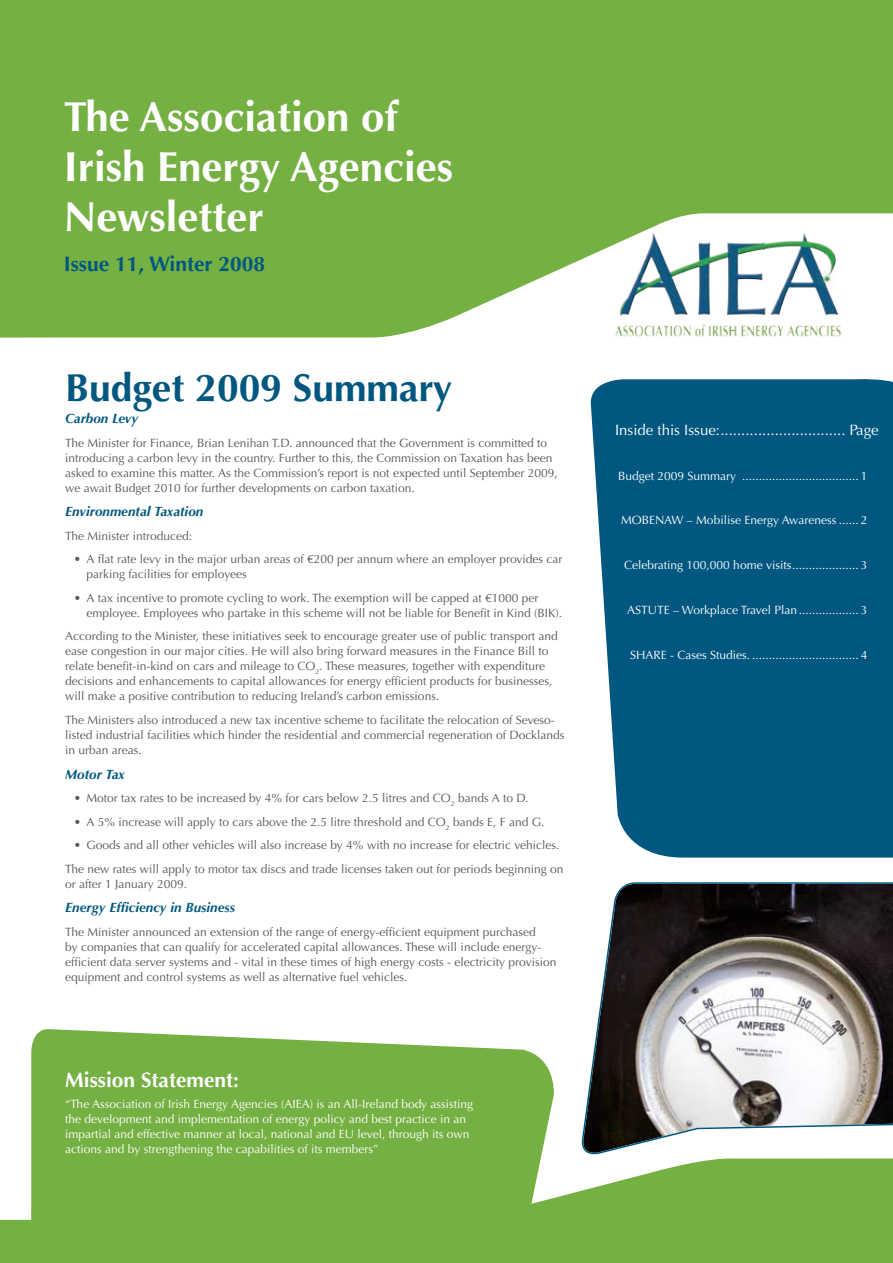
<style>
.page{position:relative;width:893px;height:1263px;background:#fff}
.page>*{position:absolute;margin:0;border:0;box-sizing:border-box;transform-origin:0 0}
.t1{font:700 42px/50.4px "Optima";color:#fff}
.t2{font:700 39px "Optima";color:#015780}
.t3{font:700 21px "Optima";color:#015780}
.t4{font:700 21px "Optima";color:#fff}
.t5{font:15px "Optima";color:#fff}
.t6{font:italic 700 13.5px "Optima";color:#015780}
.t7{font:12px/15px "Optima";color:#57585a}
.t8{font:12px/15px "Optima";color:#fff}
</style>
<div class="page">
<svg style="left:31px;top:1029px;width:523px;height:129px;fill:#75b042"></svg>
<div style="left:0;top:0;width:893px;height:338px;background:#75b042"></div>
<div style="left:0;top:1158px;width:893px;height:105px;background:#75b042"></div>
<img style="left:606px;top:226px;width:243px;height:112px">
<div style="left:591px;top:379px;width:302px;height:478px;background:#015780"></div>
<svg style="left:581px;top:882px;width:312px;height:313px"></svg>
<h1 class="t1" style="left:64px;top:92px;width:391px">The Association of<br>Irish Energy Agencies<br>Newsletter</h1>
<h3 class="t3" style="left:64px;top:252px;width:203px">Issue 11, Winter 2008</h3>
<h2 class="t2" style="left:65px;top:365px;width:388px">Budget 2009 Summary</h2>
<p class="t6" style="left:65px;top:410px;width:74px">Carbon Levy</p>
<p class="t7" style="left:65px;top:435px;width:494px">The Minister for Finance, Brian Lenihan T.D. announced that the Government is committed to introducing a carbon levy in the country. Further to this, the Commission on Taxation has been asked to examine this matter. As the Commission’s report is not expected until September 2009, we await Budget 2010 for further developments on carbon taxation.</p>
<p class="t6" style="left:65px;top:504px;width:140px">Environmental Taxation</p>
<p class="t7" style="left:87px;top:524px;width:477px;line-height:23.5px;text-indent:-21px">The Minister introduced:<br>A flat rate levy in the major urban areas of €200 per annum where an employer provides car</p>
<p class="t7" style="left:87px;top:563px;width:453px;line-height:23.5px">parking facilities for employees<br>A tax incentive to promote cycling to work. The exemption will be capped at €1000 per</p>
<p class="t7" style="left:65px;top:601px;width:498px;line-height:23.5px;text-indent:21px">employee. Employees who partake in this scheme will not be liable for Benefit in Kind (BIK).<br>According to the Minister, these initiatives seek to encourage greater use of public transport and</p>
<p class="t7" style="left:65px;top:644px;width:489px">ease congestion in our major cities. He will also bring forward measures in the Finance Bill to relate benefit-in-kind on cars and mileage to CO<sub>2</sub>. These measures, together with expenditure decisions and enhancements to capital allowances for energy efficient products for businesses, will make a positive contribution to reducing Ireland’s carbon emissions.</p>
<p class="t7" style="left:65px;top:712px;width:501px">The Ministers also introduced a new tax incentive scheme to facilitate the relocation of Seveso&shy;listed industrial facilities which hinder the residential and commercial regeneration of Docklands in urban areas.</p>
<p class="t6" style="left:65px;top:766px;width:61px">Motor Tax</p>
<p class="t7" style="left:87px;top:791px;width:443px">Motor tax rates to be increased by 4% for cars below 2.5 litres and CO<sub>2</sub> bands A to D.</p>
<p class="t7" style="left:87px;top:814px;width:459px">A 5% increase will apply to cars above the 2.5 litre threshold and CO<sub>2</sub> bands E, F and G.</p>
<p class="t7" style="left:87px;top:838px;width:475px">Goods and all other vehicles will also increase by 4% with no increase for electric vehicles.</p>
<p class="t7" style="left:65px;top:861px;width:500px">The new rates will apply to motor tax discs and trade licenses taken out for periods beginning on</p>
<p class="t7" style="left:65px;top:876px;width:123px">or after 1 January 2009.</p>
<p class="t6" style="left:65px;top:900px;width:171px">Energy Efficiency in Business</p>
<p class="t7" style="left:65px;top:924px;width:493px">The Minister announced an extension of the range of energy-efficient equipment purchased<br>by companies that can qualify for accelerated capital allowances. These will include energy&shy;efficient data server systems and - vital in these times of high energy costs - electricity provision equipment and control systems as well as alternative fuel vehicles.</p>
<p class="t7" style="left:74px;top:552px;width:9px">•</p>
<p class="t7" style="left:74px;top:590px;width:9px">•</p>
<p class="t7" style="left:74px;top:786px;width:9px;line-height:23.5px;text-align:justify">• • •</p>
<h3 class="t4" style="left:65px;top:1067px;width:175px">Mission Statement:</h3>
<p class="t8" style="left:65px;top:1097px;width:410px">“The Association of Irish Energy Agencies (AIEA) is an All-Ireland body assisting the development and implementation of energy policy and best practice in an impartial and effective manner at local, national and EU level, through its own actions and by strengthening the capabilities of its members”</p>
<p class="t5" style="left:615px;top:421px;width:265px">Inside this Issue:.............................. Page</p>
<p class="t8" style="left:618px;top:468px;width:251px">Budget 2009 Summary ................................... 1</p>
<p class="t8" style="left:621px;top:513px;width:248px">MOBENAW – Mobilise Energy Awareness ...... 2</p>
<p class="t8" style="left:624px;top:558px;width:245px">Celebrating 100,000 home visits.................... 3</p>
<p class="t8" style="left:627px;top:603px;width:242px">ASTUTE – Workplace Travel Plan .................. 3</p>
<p class="t8" style="left:630px;top:647px;width:239px">SHARE - Cases Studies. ................................ 4</p>
</div>
